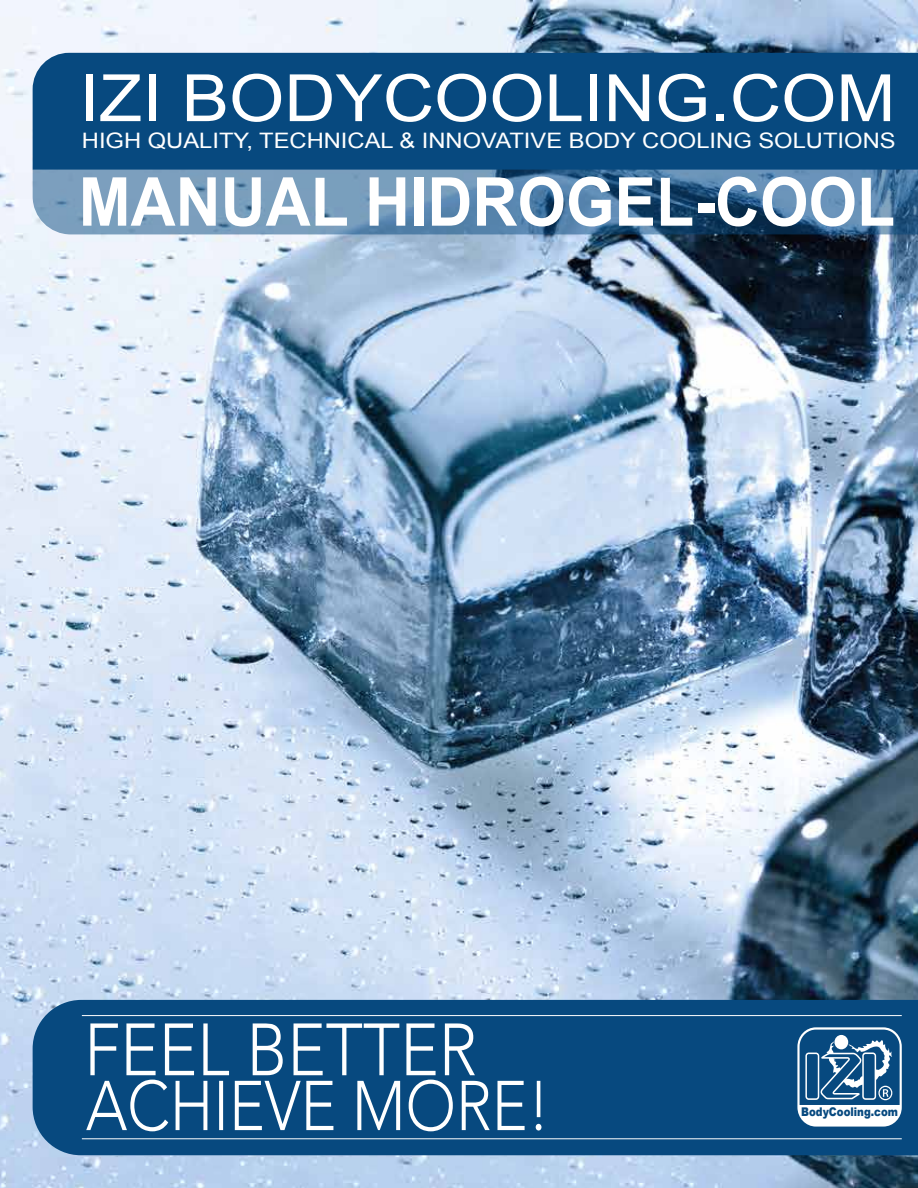
<style>
.page{position:relative;width:918px;height:1188px;background:#fff}
.page>*{position:absolute;margin:0;border:0;box-sizing:border-box;transform-origin:0 0}
.t1{font:700 67.5px "Arial";color:#fff;scale:.92 1}
.t2{font:65.25px "Arial";color:#fff;scale:1.09 1}
.t3{font:21.3px "Arial";color:#fff;scale:1.11 1}
.t4{font:900 12px "Arial";color:#07497f;scale:.85 1}
</style>
<div class="page">
<img style="left:0;top:0;width:918px;height:1188px">
<div style="left:33px;top:1000px;width:885px;height:155px;background:#07497f"></div>
<svg style="left:33px;top:170px;width:885px;height:64px;background:#5c85a8"></svg>
<div style="left:33px;top:53px;width:885px;height:117px;background:#07497f"></div>
<div style="left:176px;top:1020px;width:466px;height:115px;background:#07497f"></div>
<svg style="left:86px;top:1023px;width:455px;height:108px"></svg>
<svg style="left:797px;top:1027px;width:105px;height:100px"></svg>
<hr style="left:82px;top:1015px;width:820px;height:1px;background:#fff">
<hr style="left:82px;top:1139px;width:820px;height:1px;background:#fff">
<h2 class="t2" style="left:79px;top:55px;width:750px">IZI BODYCOOLING.COM</h2>
<p class="t3" style="left:82px;top:127px;width:735px">HIGH QUALITY, TECHNICAL &amp; INNOVATIVE BODY COOLING SOLUTIONS</p>
<h1 class="t1" style="left:79px;top:158px;width:889px">MANUAL HIDROGEL-COOL</h1>
<p class="t4" style="left:801px;top:1103px;width:115px">BodyCooling.com</p>
</div>
